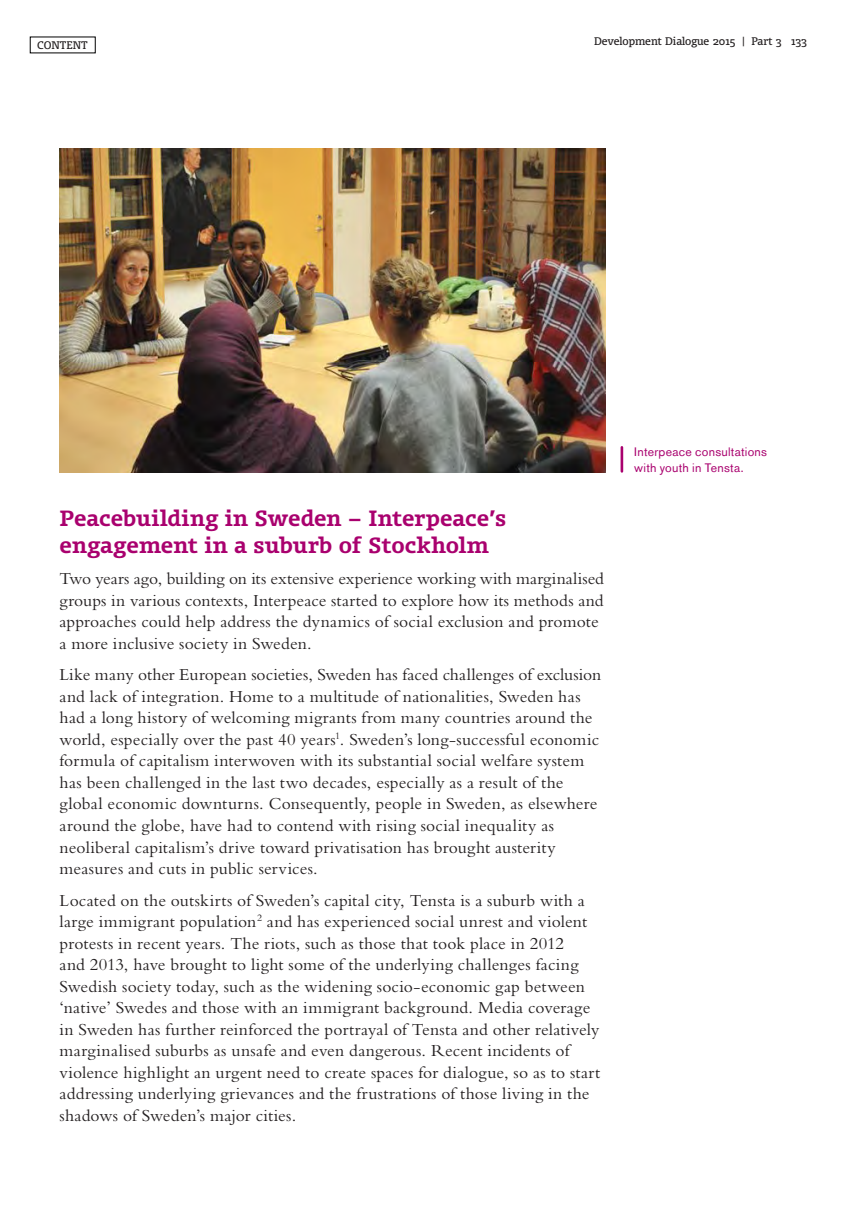
<style>
.page{position:relative;width:844px;height:1206px;background:#fff}
.page>*{position:absolute;margin:0;border:0;box-sizing:border-box;transform-origin:0 0}
.t1{font:700 21px/26.2px "Olsen";color:#a9016e}
.t2{font:17.5px/21.5px "Bembo Std";letter-spacing:.01em;color:#231f20}
.t3{font:12.25px/15.8px "Akzidenz Grotesk BE";letter-spacing:.02em;color:#a9016e}
.t4{font:10.5px "Olsen";color:#231f20}
</style>
<div class="page">
<hr style="left:620px;top:447px;width:3px;height:24px;background:#a9016e">
<img style="left:60px;top:149px;width:545px;height:323px">
<p class="t4" style="left:37px;top:38px;width:52px">CONTENT</p>
<p class="t4" style="left:594px;top:35px;width:214px">Development Dialogue 2015 | Part 3 133</p>
<p class="t1" style="left:60px;top:505px;width:448px">Peacebuilding in Sweden – Interpeace’s engagement in a suburb of Stockholm</p>
<p class="t2" style="left:60px;top:567px;width:546px">Two years ago, building on its extensive experience working with marginalised groups in various contexts, Interpeace started to explore how its methods and approaches could help address the dynamics of social exclusion and promote a more inclusive society in Sweden.</p>
<p class="t2" style="left:60px;top:663px;width:543px">Like many other European societies, Sweden has faced challenges of exclusion and lack of integration. Home to a multitude of nationalities, Sweden has had a long history of welcoming migrants from many countries around the world, especially over the past 40 years<sup>1</sup>. Sweden’s long-successful economic formula of capitalism interwoven with its substantial social welfare system has been challenged in the last two decades, especially as a result of the global economic downturns. Consequently, people in Sweden, as elsewhere around the globe, have had to contend with rising social inequality as neoliberal capitalism’s drive toward privatisation has brought austerity measures and cuts in public services.</p>
<p class="t2" style="left:60px;top:889px;width:542px">Located on the outskirts of Sweden’s capital city, Tensta is a suburb with a large immigrant population<sup>2</sup> and has experienced social unrest and violent protests in recent years. The riots, such as those that took place in 2012<br>and 2013, have brought to light some of the underlying challenges facing Swedish society today, such as the widening socio-economic gap between ‘native’ Swedes and those with an immigrant background. Media coverage in Sweden has further reinforced the portrayal of Tensta and other relatively marginalised suburbs as unsafe and even dangerous. Recent incidents of violence highlight an urgent need to create spaces for dialogue, so as to start addressing underlying grievances and the frustrations of those living in the shadows of Sweden’s major cities.</p>
<p class="t3" style="left:634px;top:444px;width:134px">Interpeace consultations with youth in Tensta.</p>
</div>
